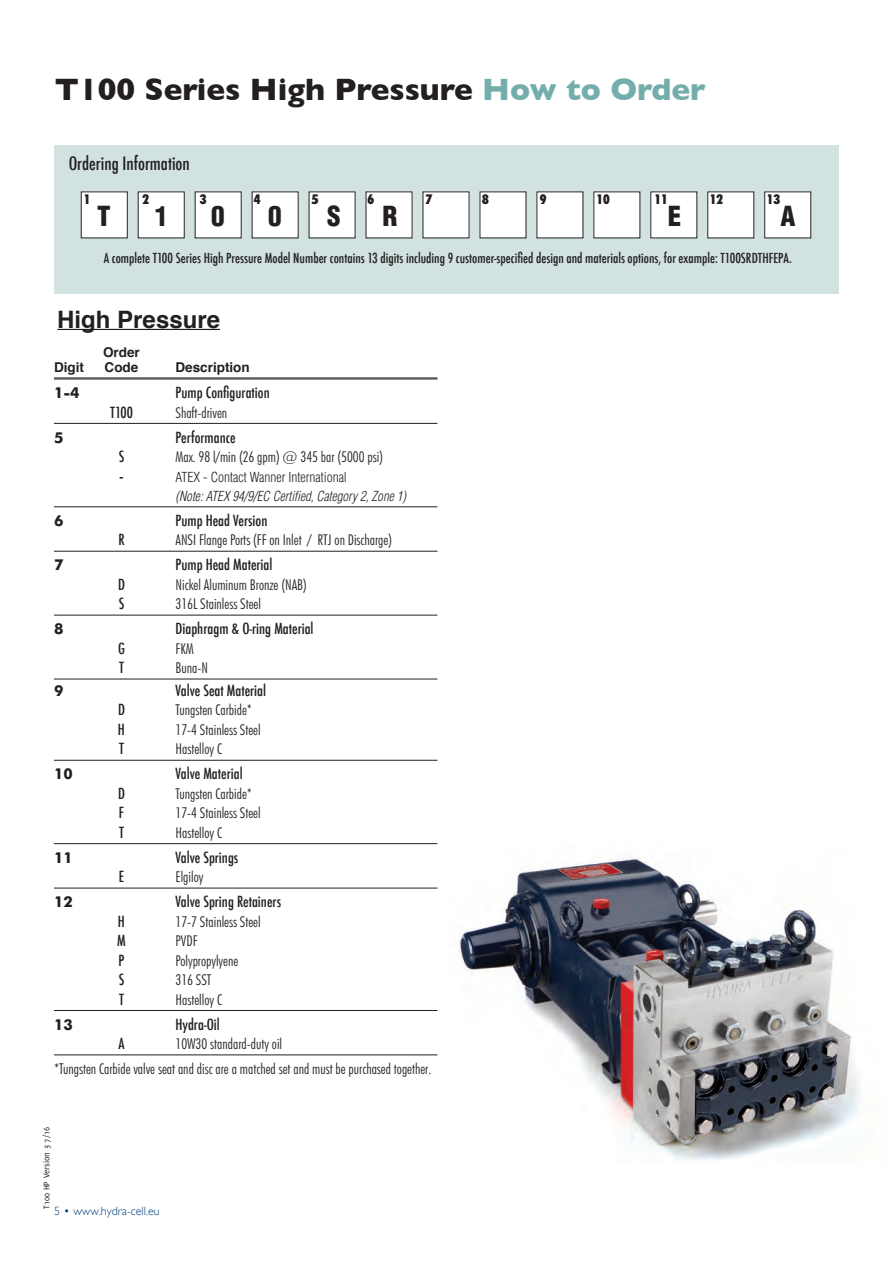
<style>
.page{position:relative;width:893px;height:1263px;background:#fff}
.page>*{position:absolute;margin:0;border:0;box-sizing:border-box;transform-origin:0 0}
.t1{font:700 31.5px "Gill Sans";color:#231f20}
.t2{font:900 condensed 27px "Helvetica";color:#231f20}
.HB24{font:700 24px "Helvetica";color:#231f20}
.HelvCL_9_14{font:500 condensed 18px "Futura";color:#231f20}
.Futura_B_9_14{font:300 condensed 15px "Futura BT";color:#231f20}
.Futura_B_9_14-2{font:500 condensed 15px "Futura";color:#231f20}
.HelvCL_Chart{font:300 condensed 15px "Futura BT";color:#231f20}
.Futura_B_9_14-3{font:700 15px "Futura BT";color:#231f20}
.HelvCL_9_14-2{font:500 condensed 13.5px "Futura";color:#231f20}
.Futura_B_9_14-4{font:italic 300 condensed 13.5px/19.5px "Helvetica";color:#231f20;scale:.96 1}
.Futura_B_9_14-5{font:700 13.5px "Helvetica";color:#231f20}
.t3{font:900 condensed 13.5px "Futura BT";color:#231f20}
.Futura_B_9_14-6{font:700 condensed 13.5px "Helvetica";color:#231f20}
.t4{font:300 12px "Gill Sans";color:#013d7d}
.t5{font:9px "Delicious";color:#231f20}
.s1{color:#73aeac}
.s2{font-style:normal}
</style>
<div class="page">
<img style="left:459px;top:857px;width:401px;height:303px">
<hr style="left:54px;top:378px;width:383px;height:1px;background:#231f20">
<hr style="left:57px;top:329px;width:163px;height:1px;background:#231f20">
<hr style="left:54px;top:379px;width:383px;height:1px;background:#231f20">
<hr style="left:54px;top:423px;width:383px;height:1px;background:#231f20">
<hr style="left:54px;top:506px;width:383px;height:1px;background:#231f20">
<hr style="left:54px;top:551px;width:383px;height:1px;background:#231f20">
<hr style="left:54px;top:615px;width:383px;height:1px;background:#231f20">
<hr style="left:54px;top:679px;width:383px;height:1px;background:#231f20">
<hr style="left:54px;top:760px;width:383px;height:1px;background:#231f20">
<hr style="left:54px;top:843px;width:383px;height:1px;background:#231f20">
<hr style="left:54px;top:888px;width:383px;height:1px;background:#231f20">
<hr style="left:54px;top:1010px;width:383px;height:1px;background:#231f20">
<hr style="left:54px;top:1054px;width:383px;height:1px;background:#231f20">
<div style="left:55px;top:146px;width:784px;height:148px;background:#d1e2e1"></div>
<div style="left:252px;top:192px;width:46px;height:46px;background:#fff"></div>
<div style="left:366px;top:192px;width:46px;height:46px;background:#fff"></div>
<div style="left:423px;top:192px;width:46px;height:46px;background:#fff"></div>
<div style="left:480px;top:192px;width:46px;height:46px;background:#fff"></div>
<div style="left:537px;top:192px;width:46px;height:46px;background:#fff"></div>
<div style="left:594px;top:192px;width:46px;height:46px;background:#fff"></div>
<div style="left:651px;top:192px;width:46px;height:46px;background:#fff"></div>
<div style="left:708px;top:192px;width:46px;height:46px;background:#fff"></div>
<div style="left:309px;top:192px;width:46px;height:46px;background:#fff"></div>
<div style="left:81px;top:192px;width:46px;height:46px;background:#fff"></div>
<div style="left:81px;top:191px;width:47px;height:47px;border:1px solid #231f20"></div>
<div style="left:195px;top:192px;width:46px;height:46px;background:#fff"></div>
<div style="left:138px;top:192px;width:46px;height:46px;background:#fff"></div>
<div style="left:765px;top:192px;width:46px;height:46px;background:#fff"></div>
<p class="t1" style="left:55px;top:71px;width:652px">T100 Series High Pressure <span class="s1">How to Order</span></p>
<p class="HelvCL_9_14" style="left:69px;top:152px;width:123px">Ordering Information</p>
<p class="t3" style="left:84px;top:191px;width:8px">1</p>
<p class="t3" style="left:142px;top:191px;width:8px">2</p>
<p class="t3" style="left:200px;top:191px;width:8px">3</p>
<p class="t3" style="left:254px;top:191px;width:8px">4</p>
<p class="t3" style="left:312px;top:191px;width:8px">5</p>
<p class="t3" style="left:368px;top:191px;width:8px">6</p>
<p class="t3" style="left:426px;top:191px;width:8px">7</p>
<p class="t3" style="left:482px;top:191px;width:8px">8</p>
<p class="t3" style="left:540px;top:191px;width:8px">9</p>
<p class="t3" style="left:596px;top:191px;width:15px">10</p>
<p class="t3" style="left:654px;top:191px;width:15px">11</p>
<p class="t3" style="left:710px;top:191px;width:15px">12</p>
<p class="t3" style="left:767px;top:191px;width:15px">13</p>
<p class="t2" style="left:97px;top:199px;width:15px">T</p>
<p class="t2" style="left:155px;top:199px;width:15px">1</p>
<p class="t2" style="left:211px;top:199px;width:15px">0</p>
<p class="t2" style="left:268px;top:199px;width:15px">0</p>
<p class="t2" style="left:327px;top:199px;width:15px">S</p>
<p class="t2" style="left:382px;top:199px;width:17px">R</p>
<p class="t2" style="left:668px;top:199px;width:15px">E</p>
<p class="t2" style="left:780px;top:199px;width:17px">A</p>
<p class="HelvCL_9_14-2" style="left:104px;top:249px;width:690px">A complete T100 Series High Pressure Model Number contains 13 digits including 9 customer-specified design and materials options, for example: T100SRDTHFEPA.</p>
<p class="HB24" style="left:57px;top:300px;width:164px">High Pressure</p>
<p class="Futura_B_9_14-5" style="left:103px;top:341px;width:38px">Order</p>
<p class="Futura_B_9_14-5" style="left:54px;top:356px;width:31px">Digit</p>
<p class="Futura_B_9_14-5" style="left:105px;top:356px;width:35px">Code</p>
<p class="Futura_B_9_14-5" style="left:176px;top:356px;width:76px">Description</p>
<p class="Futura_B_9_14-3" style="left:54px;top:384px;width:27px">1-4</p>
<p class="Futura_B_9_14-2" style="left:176px;top:383px;width:96px">Pump Configuration</p>
<p class="Futura_B_9_14-2" style="left:110px;top:402px;width:24px">T100</p>
<p class="Futura_B_9_14" style="left:176px;top:403px;width:53px">Shaft-driven</p>
<p class="Futura_B_9_14-3" style="left:54px;top:428px;width:11px">5</p>
<p class="Futura_B_9_14-2" style="left:176px;top:427px;width:62px">Performance</p>
<p class="Futura_B_9_14-2" style="left:119px;top:447px;width:7px">S</p>
<p class="Futura_B_9_14" style="left:175px;top:448px;width:209px">Max. 98 l/min (26 gpm) @ 345 bar (5000 psi)</p>
<p class="Futura_B_9_14-6" style="left:119px;top:468px;width:6px">-</p>
<p class="Futura_B_9_14-4" style="left:175px;top:467px;width:242px"><span class="s2">ATEX - Contact Wanner International<br></span>(Note: ATEX 94/9/EC Certified, Category 2, Zone 1)</p>
<p class="Futura_B_9_14-3" style="left:54px;top:511px;width:11px">6</p>
<p class="Futura_B_9_14-2" style="left:176px;top:511px;width:93px">Pump Head Version</p>
<p class="Futura_B_9_14-2" style="left:118px;top:530px;width:8px">R</p>
<p class="Futura_B_9_14" style="left:175px;top:531px;width:218px">ANSI Flange Ports (FF on Inlet / RTJ on Discharge)</p>
<p class="Futura_B_9_14-3" style="left:54px;top:556px;width:11px">7</p>
<p class="Futura_B_9_14-2" style="left:176px;top:555px;width:98px">Pump Head Material</p>
<p class="Futura_B_9_14-2" style="left:118px;top:575px;width:8px">D</p>
<p class="Futura_B_9_14" style="left:175px;top:575px;width:133px">Nickel Aluminum Bronze (NAB)</p>
<p class="Futura_B_9_14-2" style="left:119px;top:594px;width:7px">S</p>
<p class="Futura_B_9_14" style="left:175px;top:595px;width:87px">316L Stainless Steel</p>
<p class="Futura_B_9_14-3" style="left:54px;top:620px;width:11px">8</p>
<p class="Futura_B_9_14-2" style="left:176px;top:619px;width:140px">Diaphragm &amp; O-ring Material</p>
<p class="Futura_B_9_14-2" style="left:118px;top:639px;width:8px">G</p>
<p class="Futura_B_9_14" style="left:176px;top:639px;width:20px">FKM</p>
<p class="Futura_B_9_14-2" style="left:119px;top:658px;width:6px">T</p>
<p class="Futura_B_9_14" style="left:176px;top:659px;width:34px">Buna-N</p>
<p class="Futura_B_9_14-3" style="left:54px;top:681px;width:11px">9</p>
<p class="Futura_B_9_14-2" style="left:176px;top:681px;width:92px">Valve Seat Material</p>
<p class="Futura_B_9_14-2" style="left:118px;top:700px;width:8px">D</p>
<p class="Futura_B_9_14" style="left:175px;top:701px;width:78px">Tungsten Carbide*</p>
<p class="Futura_B_9_14-2" style="left:118px;top:720px;width:9px">H</p>
<p class="Futura_B_9_14" style="left:176px;top:720px;width:87px">17-4 Stainless Steel</p>
<p class="Futura_B_9_14-2" style="left:119px;top:739px;width:6px">T</p>
<p class="Futura_B_9_14" style="left:176px;top:740px;width:48px">Hastelloy C</p>
<p class="Futura_B_9_14-3" style="left:54px;top:765px;width:20px">10</p>
<p class="Futura_B_9_14-2" style="left:176px;top:764px;width:69px">Valve Material</p>
<p class="Futura_B_9_14-2" style="left:118px;top:784px;width:8px">D</p>
<p class="Futura_B_9_14" style="left:175px;top:784px;width:78px">Tungsten Carbide*</p>
<p class="Futura_B_9_14-2" style="left:119px;top:803px;width:7px">F</p>
<p class="Futura_B_9_14" style="left:175px;top:804px;width:87px">17-4 Stainless Steel</p>
<p class="Futura_B_9_14-2" style="left:119px;top:823px;width:6px">T</p>
<p class="Futura_B_9_14" style="left:176px;top:823px;width:48px">Hastelloy C</p>
<p class="Futura_B_9_14-3" style="left:54px;top:848px;width:20px">11</p>
<p class="Futura_B_9_14-2" style="left:176px;top:848px;width:64px">Valve Springs</p>
<p class="Futura_B_9_14-2" style="left:119px;top:867px;width:7px">E</p>
<p class="Futura_B_9_14" style="left:175px;top:868px;width:29px">Elgiloy</p>
<p class="Futura_B_9_14-3" style="left:54px;top:893px;width:20px">12</p>
<p class="Futura_B_9_14-2" style="left:176px;top:892px;width:107px">Valve Spring Retainers</p>
<p class="Futura_B_9_14-2" style="left:118px;top:911px;width:9px">H</p>
<p class="Futura_B_9_14" style="left:176px;top:912px;width:87px">17-7 Stainless Steel</p>
<p class="Futura_B_9_14-2" style="left:117px;top:931px;width:10px">M</p>
<p class="Futura_B_9_14" style="left:176px;top:932px;width:24px">PVDF</p>
<p class="Futura_B_9_14-2" style="left:119px;top:950px;width:7px">P</p>
<p class="Futura_B_9_14" style="left:176px;top:951px;width:64px">Polypropylyene</p>
<p class="Futura_B_9_14-2" style="left:119px;top:970px;width:7px">S</p>
<p class="Futura_B_9_14" style="left:175px;top:971px;width:37px">316 SST</p>
<p class="Futura_B_9_14-2" style="left:119px;top:989px;width:6px">T</p>
<p class="Futura_B_9_14" style="left:176px;top:990px;width:48px">Hastelloy C</p>
<p class="Futura_B_9_14-3" style="left:54px;top:1015px;width:20px">13</p>
<p class="Futura_B_9_14-2" style="left:176px;top:1014px;width:46px">Hydra-Oil</p>
<p class="Futura_B_9_14-2" style="left:118px;top:1034px;width:8px">A</p>
<p class="Futura_B_9_14" style="left:175px;top:1035px;width:108px">10W30 standard-duty oil</p>
<p class="HelvCL_Chart" style="left:54px;top:1059px;width:379px">*Tungsten Carbide valve seat and disc are a matched set and must be purchased together.</p>
<p class="t5" style="left:42px;top:1209px;width:83px;rotate:-90deg">T100 HP Version 3 7/16</p>
<p class="t4" style="left:54px;top:1204px;width:107px">5 • www.hydra-cell.eu</p>
</div>
